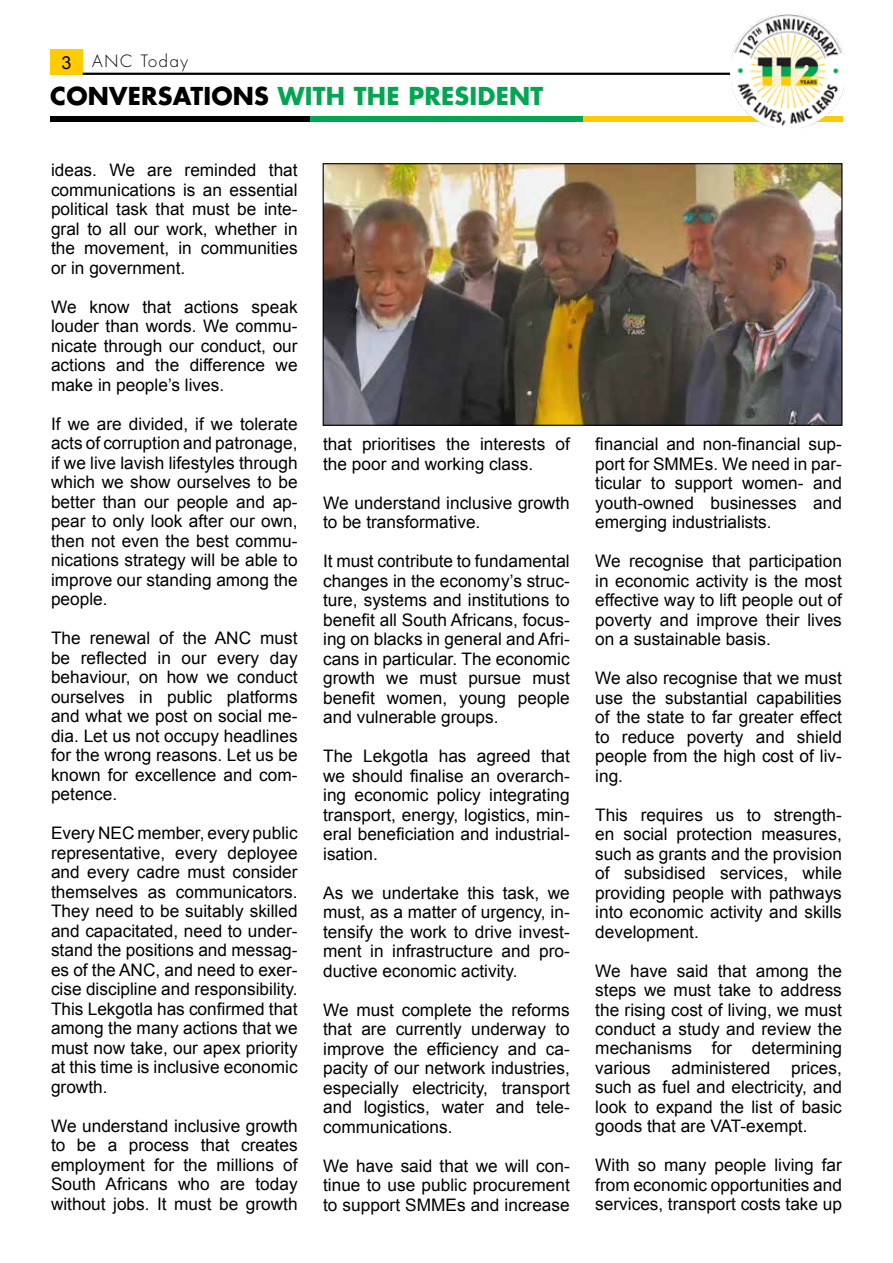
<style>
.page{position:relative;width:893px;height:1263px;background:#fff}
.page>*{position:absolute;margin:0;border:0;box-sizing:border-box;transform-origin:0 0}
.t1{font:700 24px "Futura Std";letter-spacing:.01em;color:#00a651}
.t2{font:17.25px/19.5px "Arial";color:#000;text-align:justify}
.t3{font:300 16.5px "Futura Std";letter-spacing:.1em;color:#000}
.s1{font-family:"Arial";font-weight:400;font-size:18px}
.s2{color:#000}
</style>
<div class="page">
<div style="left:50px;top:50px;width:33px;height:25px;background:#ffcb05"></div>
<hr style="left:83px;top:73px;width:725px;height:2px;background:#000">
<div style="left:50px;top:116px;width:260px;height:6px;background:#000"></div>
<div style="left:310px;top:116px;width:273px;height:6px;background:#00a651"></div>
<div style="left:583px;top:116px;width:259px;height:6px;background:#ffcb05"></div>
<img style="left:730px;top:14px;width:114px;height:114px">
<img style="left:325px;top:165px;width:515px;height:259px">
<div style="left:323px;top:163px;width:519px;height:263px;border:1px solid #000"></div>
<p class="t3" style="left:61px;top:51px;width:128px"><span class="s1">3</span> ANC Today</p>
<h1 class="t1" style="left:50px;top:80px;width:495px"><span class="s2">CONVERSATIONS</span> WITH THE PRESIDENT</h1>
<p class="t2" style="left:51px;top:161px;width:248px">ideas. We are reminded that communications is an essential political task that must be inte&shy;gral to all our work, whether in the movement, in communities or in government.</p>
<p class="t2" style="left:51px;top:297px;width:248px">We know that actions speak louder than words. We commu&shy;nicate through our conduct, our actions and the difference we make in people’s lives.</p>
<p class="t2" style="left:51px;top:414px;width:248px">If we are divided, if we tolerate acts of corruption and patronage, if we live lavish lifestyles through which we show ourselves to be better than our people and ap&shy;pear to only look after our own, then not even the best commu&shy;nications strategy will be able to improve our standing among the people.</p>
<p class="t2" style="left:51px;top:629px;width:248px">The renewal of the ANC must be reflected in our every day behaviour, on how we conduct ourselves in public platforms and what we post on social me&shy;dia. Let us not occupy headlines for the wrong reasons. Let us be known for excellence and com&shy;petence.</p>
<p class="t2" style="left:51px;top:823px;width:248px">Every NEC member, every public representative, every deployee and every cadre must consider themselves as communicators.<br>They need to be suitably skilled and capacitated, need to under&shy;stand the positions and messag&shy;es of the ANC, and need to exer&shy;cise discipline and responsibility.<br>This Lekgotla has confirmed that among the many actions that we must now take, our apex priority at this time is inclusive economic growth.</p>
<p class="t2" style="left:51px;top:1116px;width:248px">We understand inclusive growth to be a process that creates employment for the millions of South Africans who are today without jobs. It must be growth</p>
<p class="t2" style="left:323px;top:435px;width:248px">that prioritises the interests of the poor and working class.</p>
<p class="t2" style="left:323px;top:493px;width:248px">We understand inclusive growth to be transformative.</p>
<p class="t2" style="left:323px;top:552px;width:248px">It must contribute to fundamental changes in the economy’s struc&shy;ture, systems and institutions to benefit all South Africans, focus&shy;ing on blacks in general and Afri&shy;cans in particular. The economic growth we must pursue must benefit women, young people and vulnerable groups.</p>
<p class="t2" style="left:323px;top:747px;width:248px">The Lekgotla has agreed that we should finalise an overarch&shy;ing economic policy integrating transport, energy, logistics, min&shy;eral beneficiation and industrial&shy;isation.</p>
<p class="t2" style="left:323px;top:883px;width:248px">As we undertake this task, we must, as a matter of urgency, in&shy;tensify the work to drive invest&shy;ment in infrastructure and pro&shy;ductive economic activity.</p>
<p class="t2" style="left:323px;top:1000px;width:248px">We must complete the reforms that are currently underway to improve the efficiency and ca&shy;pacity of our network industries, especially electricity, transport and logistics, water and tele&shy;communications.</p>
<p class="t2" style="left:323px;top:1156px;width:248px">We have said that we will con&shy;tinue to use public procurement to support SMMEs and increase</p>
<p class="t2" style="left:595px;top:434px;width:248px">financial and non-financial sup&shy;port for SMMEs. We need in par&shy;ticular to support women- and youth-owned businesses and emerging industrialists.</p>
<p class="t2" style="left:595px;top:551px;width:248px">We recognise that participation in economic activity is the most effective way to lift people out of poverty and improve their lives on a sustainable basis.</p>
<p class="t2" style="left:595px;top:668px;width:248px">We also recognise that we must use the substantial capabilities of the state to far greater effect to reduce poverty and shield people from the high cost of liv&shy;ing.</p>
<p class="t2" style="left:595px;top:805px;width:248px">This requires us to strength&shy;en social protection measures, such as grants and the provision of subsidised services, while providing people with pathways into economic activity and skills development.</p>
<p class="t2" style="left:595px;top:961px;width:248px">We have said that among the steps we must take to address the rising cost of living, we must conduct a study and review the mechanisms for determining various administered prices, such as fuel and electricity, and look to expand the list of basic goods that are VAT-exempt.</p>
<p class="t2" style="left:595px;top:1156px;width:248px">With so many people living far from economic opportunities and services, transport costs take up</p>
</div>
